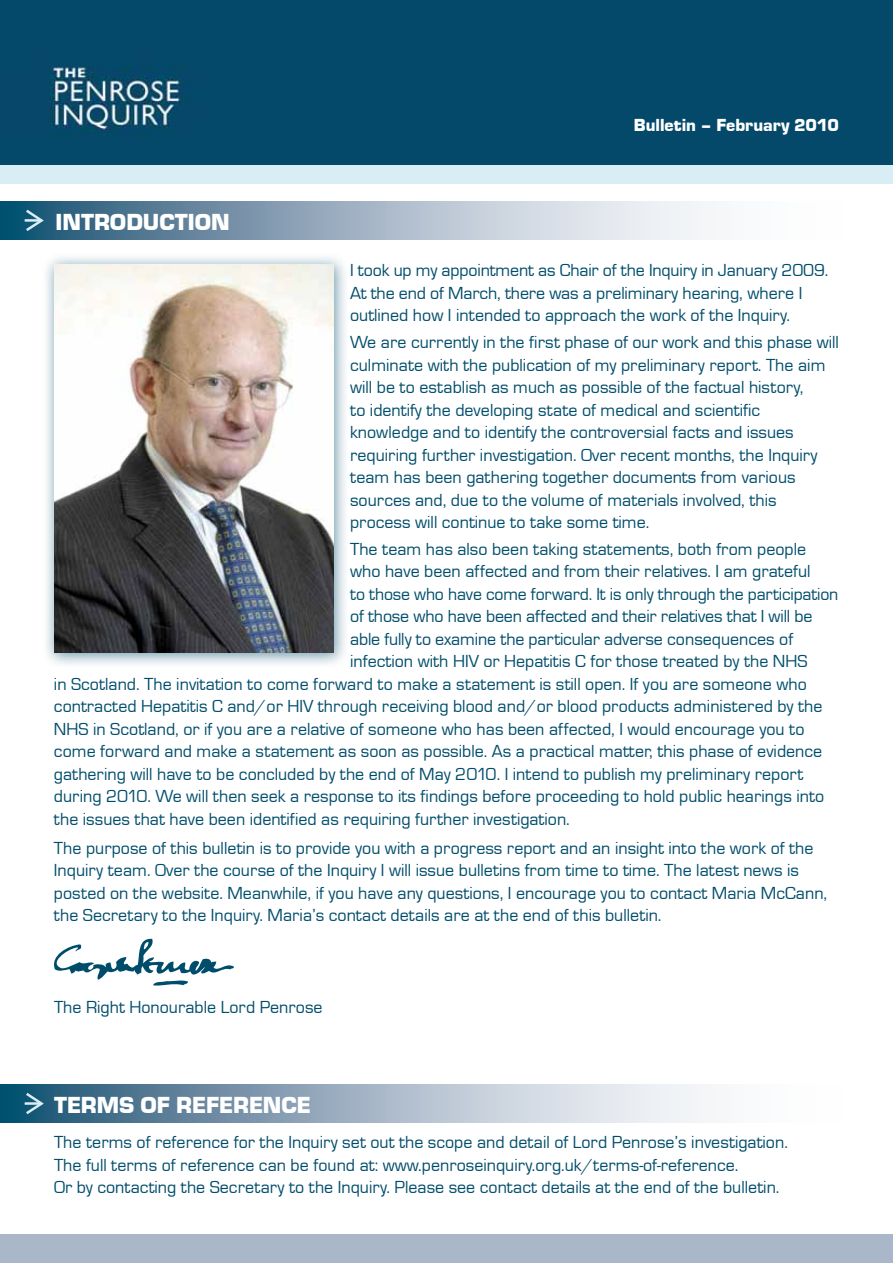
<style>
.page{position:relative;width:893px;height:1263px;background:#fff}
.page>*{position:absolute;margin:0;border:0;box-sizing:border-box;transform-origin:0 0}
.t1{font:900 24px "Eurostar";color:#fff}
.t2{font:18px/22.5px "Eurostar";color:#004d6b}
.t3{font:900 18px "Eurostar";color:#fff}
</style>
<div class="page">
<div style="left:0;top:162px;width:893px;height:22px;background:#d9eef4"></div>
<div style="left:0;top:1234px;width:893px;height:29px;background:#a9b7c8"></div>
<svg style="left:54px;top:939px;width:180px;height:46px"></svg>
<svg style="left:0;top:201px;width:712px;height:39px;background:#99aebf"></svg>
<svg style="left:23px;top:207px;width:23px;height:27px"></svg>
<div style="left:40px;top:250px;width:308px;height:417px;background:#004d6b;opacity:.55"></div>
<img style="left:54px;top:264px;width:279px;height:389px">
<svg style="left:0;top:1084px;width:712px;height:39px;background:#99aebf"></svg>
<svg style="left:23px;top:1090px;width:23px;height:27px"></svg>
<div style="left:0;top:0;width:893px;height:164px;background:#04496a"></div>
<h1 class="t1" style="left:56px;top:207px;width:176px">INTRODUCTION</h1>
<p class="t3" style="left:634px;top:113px;width:206px">BULLETIN – FEBRUARY 2010</p>
<p class="t2" style="left:350px;top:259px;width:480px">I took up my appointment as Chair of the Inquiry in January 2009.<br>At the end of March, there was a preliminary hearing, where I outlined how I intended to approach the work of the Inquiry.</p>
<p class="t2" style="left:350px;top:330px;width:490px">We are currently in the first phase of our work and this phase will culminate with the publication of my preliminary report. The aim will be to establish as much as possible of the factual history,<br>to identify the developing state of medical and scientific knowledge and to identify the controversial facts and issues requiring further investigation. Over recent months, the Inquiry team has been gathering together documents from various sources and, due to the volume of materials involved, this process will continue to take some time.</p>
<p class="t2" style="left:350px;top:537px;width:457px">The team has also been taking statements, both from people</p>
<p class="t2" style="left:350px;top:560px;width:462px">who have been affected and from their relatives. I am grateful</p>
<p class="t2" style="left:350px;top:582px;width:490px">to those who have come forward. It is only through the participation</p>
<p class="t2" style="left:350px;top:605px;width:464px">of those who have been affected and their relatives that I will be</p>
<p class="t2" style="left:350px;top:627px;width:445px">able fully to examine the particular adverse consequences of</p>
<p class="t2" style="left:350px;top:650px;width:459px">infection with HIV or Hepatitis C for those treated by the NHS</p>
<p class="t2" style="left:54px;top:672px;width:754px">in Scotland. The invitation to come forward to make a statement is still open. If you are someone who</p>
<p class="t2" style="left:54px;top:695px;width:770px">contracted Hepatitis C and/or HIV through receiving blood and/or blood products administered by the</p>
<p class="t2" style="left:54px;top:717px;width:752px">NHS in Scotland, or if you are a relative of someone who has been affected, I would encourage you to</p>
<p class="t2" style="left:54px;top:740px;width:770px">come forward and make a statement as soon as possible. As a practical matter, this phase of evidence</p>
<p class="t2" style="left:54px;top:762px;width:751px">gathering will have to be concluded by the end of May 2010. I intend to publish my preliminary report</p>
<p class="t2" style="left:54px;top:785px;width:772px">during 2010. We will then seek a response to its findings before proceeding to hold public hearings into</p>
<p class="t2" style="left:54px;top:807px;width:517px">the issues that have been identified as requiring further investigation.</p>
<p class="t2" style="left:54px;top:836px;width:775px">The purpose of this bulletin is to provide you with a progress report and an insight into the work of the Inquiry team. Over the course of the Inquiry I will issue bulletins from time to time. The latest news is posted on the website. Meanwhile, if you have any questions, I encourage you to contact Maria McCann, the Secretary to the Inquiry. Maria’s contact details are at the end of this bulletin.</p>
<p class="t2" style="left:54px;top:995px;width:270px">The Right Honourable Lord Penrose</p>
<h1 class="t1" style="left:54px;top:1090px;width:258px">TERMS OF REFERENCE</h1>
<p class="t2" style="left:54px;top:1130px;width:735px">The terms of reference for the Inquiry set out the scope and detail of Lord Penrose’s investigation.<br>The full terms of reference can be found at: www.penroseinquiry.org.uk/terms-of-reference.<br>Or by contacting the Secretary to the Inquiry. Please see contact details at the end of the bulletin.</p>
</div>
